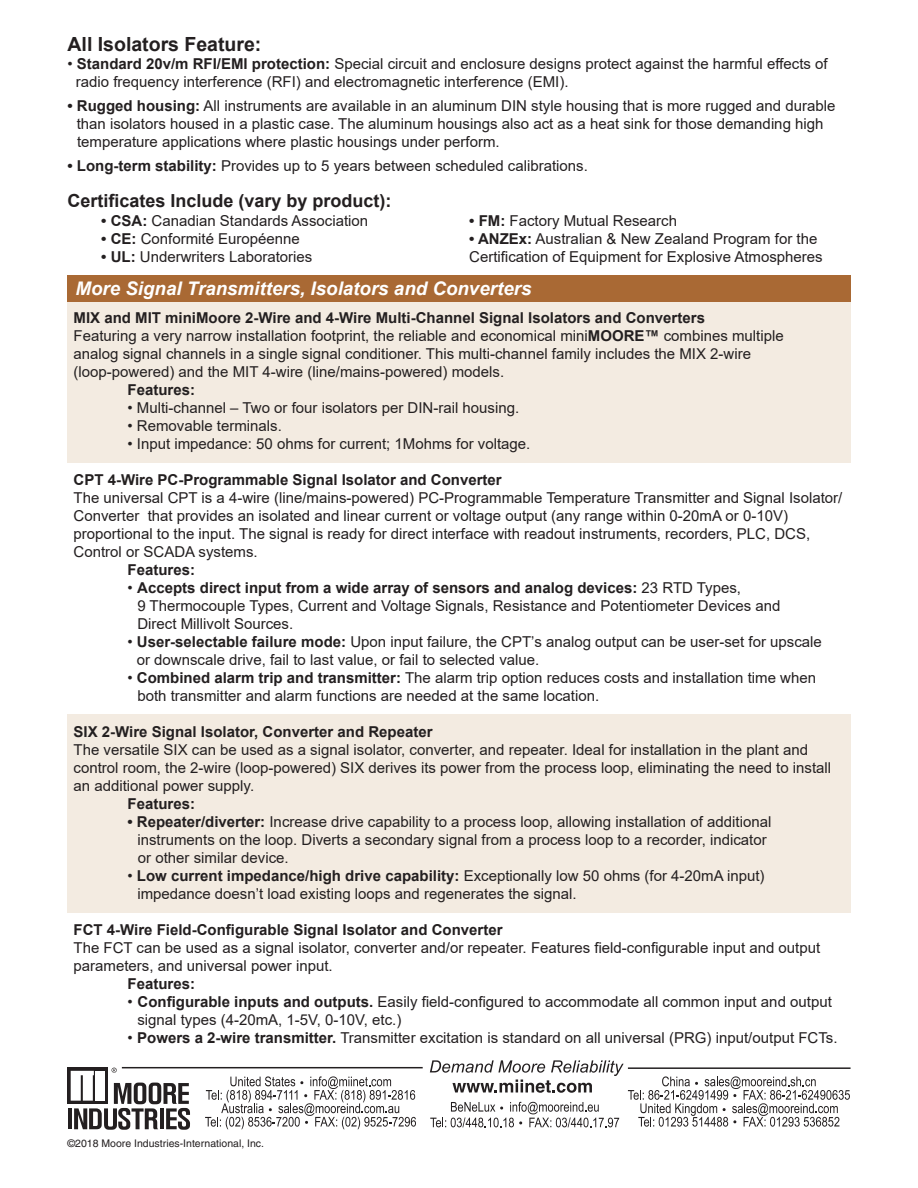
<style>
.page{position:relative;width:918px;height:1188px;background:#fff}
.page>*{position:absolute;margin:0;border:0;box-sizing:border-box;transform-origin:0 0}
.t1{font:700 19.5px "Arial";color:#231f20}
.t2{font:italic 700 18.75px "Arial";color:#fff}
.t3{font:700 18px "Arial";color:#231f20}
.t4{font:15px/18px "Arial";color:#231f20}
.t5{font:700 15px "Arial";color:#231f20}
.t6{font:10.5px "Helvetica";color:#231f20}
.s1{font-weight:700}
.s2{font-weight:400}
</style>
<div class="page">
<hr style="left:122px;top:1067px;width:301px;height:1px;background:#231f20">
<hr style="left:628px;top:1067px;width:223px;height:2px;background:#231f20">
<hr style="left:68px;top:1108px;width:3px;height:21px;background:#231f20">
<svg style="left:68px;top:1068px;width:3px;height:36px"></svg>
<svg style="left:71px;top:1068px;width:119px;height:62px"></svg>
<svg style="left:205px;top:1076px;width:211px;height:53px"></svg>
<svg style="left:430px;top:1060px;width:420px;height:67px"></svg>
<div style="left:68px;top:714px;width:783px;height:198px;background:#f3ebe1"></div>
<div style="left:68px;top:297px;width:783px;height:166px;background:#f3ebe1"></div>
<div style="left:68px;top:275px;width:783px;height:27px;background:#a96934"></div>
<p class="t1" style="left:68px;top:30px;width:195px">All Isolators Feature:</p>
<p class="t4" style="left:68px;top:54px;width:762px">• <span class="s1">Standard 20v/m RFI/EMI protection:</span> Special circuit and enclosure designs protect against the harmful effects of</p>
<p class="t4" style="left:76px;top:72px;width:494px">radio frequency interference (RFI) and electromagnetic interference (EMI).</p>
<p class="t4" style="left:68px;top:96px;width:769px"><span class="s1">• Rugged housing:</span> All instruments are available in an aluminum DIN style housing that is more rugged and durable</p>
<p class="t4" style="left:77px;top:114px;width:748px">than isolators housed in a plastic case. The aluminum housings also act as a heat sink for those demanding high</p>
<p class="t4" style="left:77px;top:132px;width:424px">temperature applications where plastic housings under perform.</p>
<p class="t4" style="left:68px;top:156px;width:522px"><span class="s1">• Long-term stability:</span> Provides up to 5 years between scheduled calibrations.</p>
<p class="t3" style="left:68px;top:188px;width:326px">Certificates Include (vary by product):</p>
<p class="t4" style="left:101px;top:212px;width:269px"><span class="s1">• CSA:</span> Canadian Standards Association</p>
<p class="t4" style="left:101px;top:230px;width:200px"><span class="s1">• CE:</span> Conformité Européenne</p>
<p class="t4" style="left:101px;top:248px;width:213px"><span class="s1">• UL:</span> Underwriters Laboratories</p>
<p class="t4" style="left:469px;top:212px;width:209px"><span class="s1">• FM:</span> Factory Mutual Research</p>
<p class="t4" style="left:469px;top:230px;width:355px"><span class="s1">• ANZEx:</span> Australian &amp; New Zealand Program for the<br>Certification of Equipment for Explosive Atmospheres</p>
<p class="t2" style="left:75px;top:276px;width:458px">More Signal Transmitters, Isolators and Converters</p>
<p class="t5" style="left:74px;top:307px;width:633px">MIX and MIT miniMoore 2-Wire and 4-Wire Multi-Channel Signal Isolators and Converters</p>
<p class="t4" style="left:74px;top:326px;width:712px">Featuring a very narrow installation footprint, the reliable and economical mini<span class="s1">MOORE™</span> combines multiple</p>
<p class="t4" style="left:74px;top:344px;width:679px">analog signal channels in a single signal conditioner. This multi-channel family includes the MIX 2-wire (loop-powered) and the MIT 4-wire (line/mains-powered) models.</p>
<p class="t5" style="left:128px;top:379px;width:69px">Features:</p>
<p class="t4" style="left:128px;top:398px;width:393px">• Multi-channel – Two or four isolators per DIN-rail housing.</p>
<p class="t4" style="left:128px;top:416px;width:156px">• Removable terminals.</p>
<p class="t4" style="left:128px;top:434px;width:404px">• Input impedance: 50 ohms for current; 1Mohms for voltage.</p>
<p class="t5" style="left:74px;top:469px;width:430px">CPT 4-Wire PC-Programmable Signal Isolator and Converter</p>
<p class="t4" style="left:74px;top:488px;width:770px">The universal CPT is a 4-wire (line/mains-powered) PC-Programmable Temperature Transmitter and Signal Isolator/<br>Converter that provides an isolated and linear current or voltage output (any range within 0-20mA or 0-10V)</p>
<p class="t4" style="left:74px;top:524px;width:738px">proportional to the input. The signal is ready for direct interface with readout instruments, recorders, PLC, DCS,<br>Control or SCADA systems.</p>
<p class="t5" style="left:128px;top:559px;width:69px">Features:</p>
<p class="t5" style="left:128px;top:577px;width:615px"><span class="s2">•</span> Accepts direct input from a wide array of sensors and analog devices: <span class="s2">23 RTD Types,</span></p>
<p class="t4" style="left:137px;top:596px;width:645px">9 Thermocouple Types, Current and Voltage Signals, Resistance and Potentiometer Devices and</p>
<p class="t4" style="left:137px;top:614px;width:157px">Direct Millivolt Sources.</p>
<p class="t4" style="left:128px;top:632px;width:696px">• <span class="s1">User-selectable failure mode:</span> Upon input failure, the CPT’s analog output can be user-set for upscale</p>
<p class="t4" style="left:137px;top:650px;width:404px">or downscale drive, fail to last value, or fail to selected value.</p>
<p class="t4" style="left:137px;top:668px;width:680px;text-indent:-10px">• <span class="s1">Combined alarm trip and transmitter:</span> The alarm trip option reduces costs and installation time when both transmitter and alarm functions are needed at the same location.</p>
<p class="t5" style="left:74px;top:721px;width:361px">SIX 2-Wire Signal Isolator, Converter and Repeater</p>
<p class="t4" style="left:74px;top:740px;width:759px">The versatile SIX can be used as a signal isolator, converter, and repeater. Ideal for installation in the plant and control room, the 2-wire (loop-powered) SIX derives its power from the process loop, eliminating the need to install an additional power supply.</p>
<p class="t5" style="left:128px;top:793px;width:69px">Features:</p>
<p class="t4" style="left:128px;top:812px;width:645px"><span class="s1">• Repeater/diverter:</span> Increase drive capability to a process loop, allowing installation of additional</p>
<p class="t4" style="left:137px;top:830px;width:631px">instruments on the loop. Diverts a secondary signal from a process loop to a recorder, indicator</p>
<p class="t4" style="left:138px;top:848px;width:152px">or other similar device.</p>
<p class="t5" style="left:128px;top:865px;width:639px"><span class="s2">•</span> Low current impedance/high drive capability: <span class="s2">Exceptionally low 50 ohms (for 4-20mA input)</span></p>
<p class="t4" style="left:137px;top:884px;width:441px">impedance doesn’t load existing loops and regenerates the signal.</p>
<p class="t5" style="left:74px;top:919px;width:431px">FCT 4-Wire Field-Configurable Signal Isolator and Converter</p>
<p class="t4" style="left:74px;top:938px;width:748px">The FCT can be used as a signal isolator, converter and/or repeater. Features field-configurable input and output</p>
<p class="t4" style="left:74px;top:956px;width:261px">parameters, and universal power input.</p>
<p class="t5" style="left:128px;top:973px;width:69px">Features:</p>
<p class="t4" style="left:128px;top:992px;width:706px">• <span class="s1">Configurable inputs and outputs.</span> Easily field-configured to accommodate all common input and output</p>
<p class="t4" style="left:137px;top:1010px;width:266px">signal types (4-20mA, 1-5V, 0-10V, etc.)</p>
<p class="t4" style="left:128px;top:1028px;width:712px">• <span class="s1">Powers a 2-wire transmitter.</span> Transmitter excitation is standard on all universal (PRG) input/output FCTs.</p>
<p class="t6" style="left:67px;top:1137px;width:198px">©2018 Moore Industries-International, Inc.</p>
</div>
